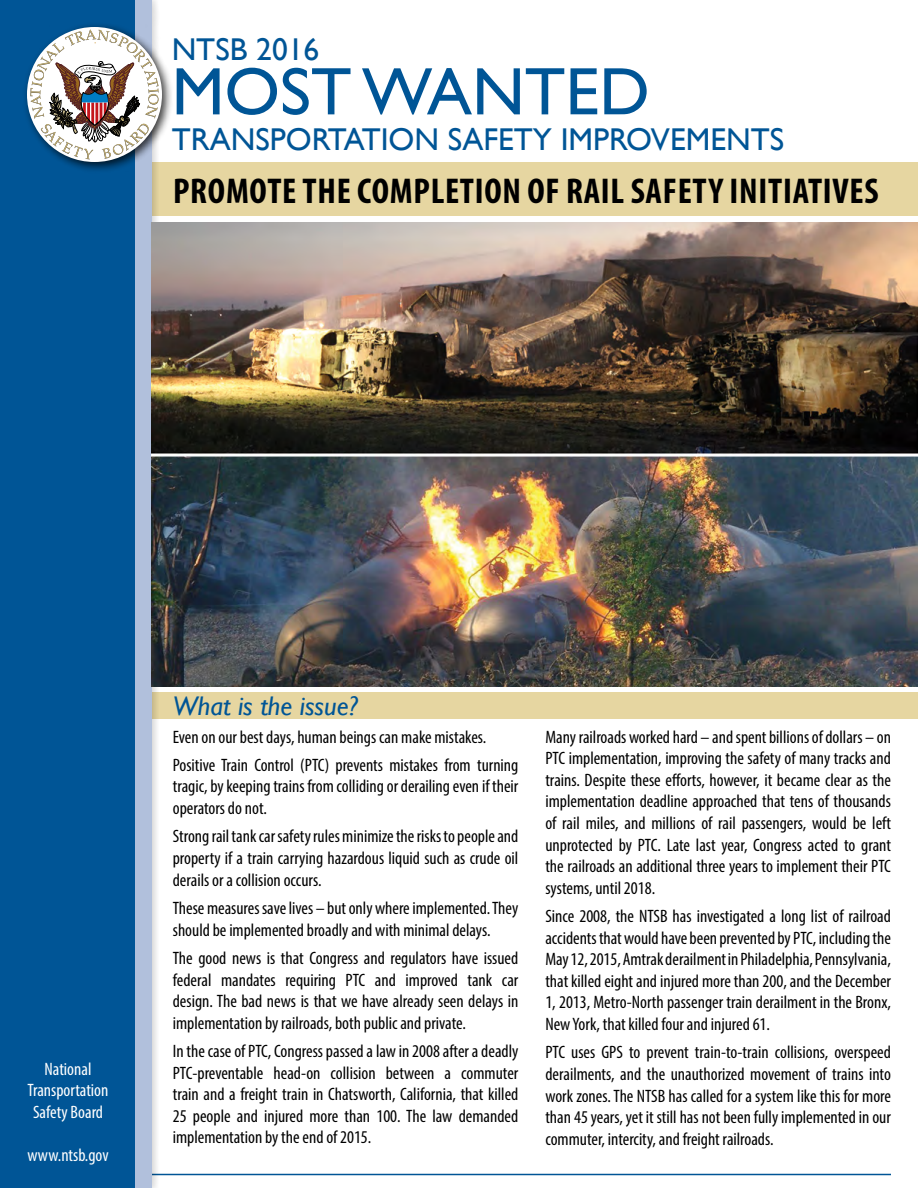
<style>
.page{position:relative;width:918px;height:1188px;background:#fff}
.page>*{position:absolute;margin:0;border:0;box-sizing:border-box;transform-origin:0 0}
.t1{font:67.5px "Gill Sans";color:#005596}
.section_title{font:700 condensed 36px "Myriad Pro";letter-spacing:.02em;color:#000}
.t2{font:31.5px "Gill Sans";color:#005596}
.t3{font:italic 27px "Gill Sans";color:#005596}
.body{font:condensed 18px/21.6px "Myriad Pro";color:#000;text-align:justify}
.t4{font:condensed 18px/21.6px "Myriad Pro";color:#fff;text-align:center}
</style>
<div class="page">
<div style="left:0;top:692px;width:918px;height:27px;background:#e6d6a1"></div>
<hr style="left:144px;top:1174px;width:747px;height:1px;background:#005596">
<div style="left:0;top:162px;width:918px;height:54px;background:#e6d6a1"></div>
<div style="left:0;top:0;width:160px;height:1188px;background:#000;opacity:.25"></div>
<div style="left:0;top:0;width:151px;height:1188px;background:#b1c0dc"></div>
<div style="left:0;top:0;width:135px;height:1188px;background:#005596"></div>
<div style="left:22px;top:22px;width:152px;height:152px;background:#000;opacity:.75"></div>
<svg style="left:30px;top:30px;width:129px;height:129px"></svg>
<img style="left:151px;top:222px;width:767px;height:464px">
<h3 class="t2" style="left:172px;top:31px;width:149px">NTSB 2016</h3>
<h1 class="t1" style="left:172px;top:52px;width:480px">MOST WANTED</h1>
<h3 class="t2" style="left:172px;top:121px;width:614px">TRANSPORTATION SAFETY IMPROVEMENTS</h3>
<p class="section_title" style="left:173px;top:168px;width:707px">PROMOTE THE COMPLETION OF RAIL SAFETY INITIATIVES</p>
<p class="t4" style="left:28px;top:1058px;width:82px">National<br>Transportation<br>Safety Board</p>
<p class="t4" style="left:27px;top:1144px;width:83px">www.ntsb.gov</p>
<h3 class="t3" style="left:173px;top:690px;width:187px">What is the issue?</h3>
<p class="body" style="left:173px;top:726px;width:315px">Even on our best days, human beings can make mistakes.</p>
<p class="body" style="left:173px;top:754px;width:347px">Positive Train Control (PTC) prevents mistakes from turning tragic, by keeping trains from colliding or derailing even if their operators do not.</p>
<p class="body" style="left:173px;top:825px;width:347px">Strong rail tank car safety rules minimize the risks to people and property if a train carrying hazardous liquid such as crude oil derails or a collision occurs.</p>
<p class="body" style="left:173px;top:897px;width:347px">These measures save lives – but only where implemented. They should be implemented broadly and with minimal delays.</p>
<p class="body" style="left:173px;top:947px;width:347px">The good news is that Congress and regulators have issued federal mandates requiring PTC and improved tank car design. The bad news is that we have already seen delays in implementation by railroads, both public and private.</p>
<p class="body" style="left:173px;top:1040px;width:347px">In the case of PTC, Congress passed a law in 2008 after a deadly PTC-preventable head-on collision between a commuter train and a freight train in Chatsworth, California, that killed 25 people and injured more than 100. The law demanded implementation by the end of 2015.</p>
<p class="body" style="left:545px;top:726px;width:347px">Many railroads worked hard – and spent billions of dollars – on PTC implementation, improving the safety of many tracks and trains. Despite these efforts, however, it became clear as the implementation deadline approached that tens of thousands of rail miles, and millions of rail passengers, would be left unprotected by PTC. Late last year, Congress acted to grant the railroads an additional three years to implement their PTC systems, until 2018.</p>
<p class="body" style="left:545px;top:905px;width:347px">Since 2008, the NTSB has investigated a long list of railroad accidents that would have been prevented by PTC, including the May 12, 2015, Amtrak derailment in Philadelphia, Pennsylvania, that killed eight and injured more than 200, and the December 1, 2013, Metro-North passenger train derailment in the Bronx, New York, that killed four and injured 61.</p>
<p class="body" style="left:545px;top:1041px;width:347px">PTC uses GPS to prevent train-to-train collisions, overspeed derailments, and the unauthorized movement of trains into work zones. The NTSB has called for a system like this for more than 45 years, yet it still has not been fully implemented in our commuter, intercity, and freight railroads.</p>
</div>
